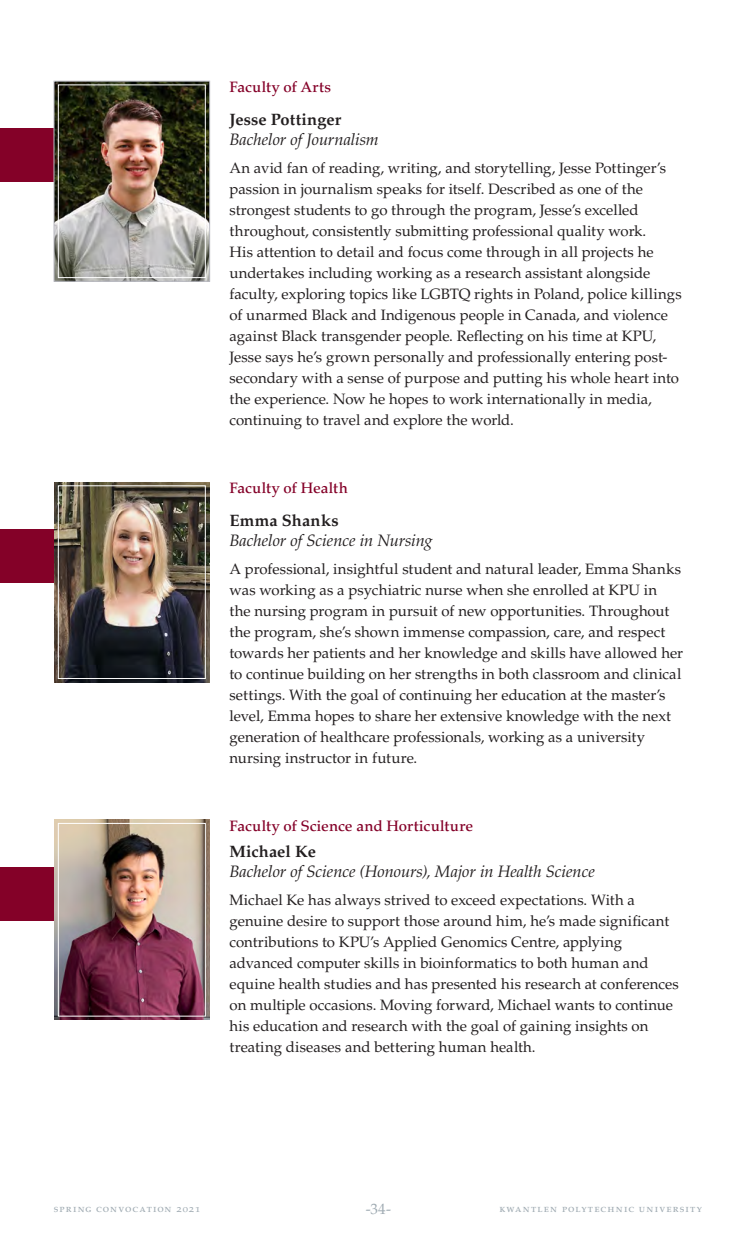
<style>
.page{position:relative;width:756px;height:1242px;background:#fff}
.page>*{position:absolute;margin:0;border:0;box-sizing:border-box;transform-origin:0 0}
.t1{font:italic 16.5px "Palatino LT Std";letter-spacing:-.005em;color:#231f20}
.t2{font:700 16.5px "Palatino LT Std";letter-spacing:.005em;color:#231f20}
.t3{font:15px/21px "Palatino LT Std";color:#231f20}
.t4{font:500 15px "Palatino LT Std";letter-spacing:.005em;color:#840128}
.t5{font:15px "Palatino LT Std";color:#9faab2}
.t6{font:10.5px "Palatino LT Std";letter-spacing:.105em;color:#9faab2}
</style>
<div class="page">
<div style="left:0;top:128px;width:145px;height:54px;background:#840128"></div>
<img style="left:56px;top:83px;width:152px;height:196px">
<div style="left:54px;top:81px;width:156px;height:200px;border:1px solid #babbc3"></div>
<div style="left:58px;top:85px;width:148px;height:193px;border:1px solid #fff"></div>
<div style="left:0;top:529px;width:145px;height:54px;background:#840128"></div>
<img style="left:54px;top:482px;width:156px;height:200px">
<div style="left:58px;top:485px;width:148px;height:194px;border:1px solid #fff"></div>
<div style="left:0;top:867px;width:145px;height:54px;background:#840128"></div>
<img style="left:54px;top:820px;width:156px;height:200px">
<div style="left:58px;top:823px;width:148px;height:194px;border:1px solid #fff"></div>
<p class="t4" style="left:230px;top:78px;width:103px">Faculty of Arts</p>
<p class="t2" style="left:230px;top:110px;width:113px">Jesse Pottinger</p>
<p class="t1" style="left:230px;top:130px;width:151px">Bachelor of Journalism</p>
<p class="t3" style="left:230px;top:158px;width:454px">An avid fan of reading, writing, and storytelling, Jesse Pottinger’s passion in journalism speaks for itself. Described as one of the strongest students to go through the program, Jesse’s excelled throughout, consistently submitting professional quality work.<br>His attention to detail and focus come through in all projects he undertakes including working as a research assistant alongside faculty, exploring topics like LGBTQ rights in Poland, police killings of unarmed Black and Indigenous people in Canada, and violence against Black transgender people. Reflecting on his time at KPU, Jesse says he’s grown personally and professionally entering post&shy;secondary with a sense of purpose and putting his whole heart into the experience. Now he hopes to work internationally in media, continuing to travel and explore the world.</p>
<p class="t4" style="left:230px;top:479px;width:120px">Faculty of Health</p>
<p class="t2" style="left:230px;top:511px;width:111px">Emma Shanks</p>
<p class="t1" style="left:230px;top:531px;width:205px">Bachelor of Science in Nursing</p>
<p class="t3" style="left:230px;top:559px;width:455px">A professional, insightful student and natural leader, Emma Shanks was working as a psychiatric nurse when she enrolled at KPU in<br>the nursing program in pursuit of new opportunities. Throughout the program, she’s shown immense compassion, care, and respect towards her patients and her knowledge and skills have allowed her to continue building on her strengths in both classroom and clinical settings. With the goal of continuing her education at the master’s level, Emma hopes to share her extensive knowledge with the next generation of healthcare professionals, working as a university nursing instructor in future.</p>
<p class="t4" style="left:230px;top:817px;width:245px">Faculty of Science and Horticulture</p>
<p class="t2" style="left:230px;top:842px;width:88px">Michael Ke</p>
<p class="t1" style="left:230px;top:862px;width:367px">Bachelor of Science (Honours), Major in Health Science</p>
<p class="t3" style="left:230px;top:889px;width:451px">Michael Ke has always strived to exceed expectations. With a genuine desire to support those around him, he’s made significant contributions to KPU’s Applied Genomics Centre, applying advanced computer skills in bioinformatics to both human and equine health studies and has presented his research at conferences on multiple occasions. Moving forward, Michael wants to continue his education and research with the goal of gaining insights on treating diseases and bettering human health.</p>
<p class="t6" style="left:54px;top:1202px;width:148px">spring convocation 2021</p>
<p class="t5" style="left:366px;top:1200px;width:27px">-34-</p>
<p class="t6" style="left:500px;top:1202px;width:204px">kwantlen polytechnic university</p>
</div>
